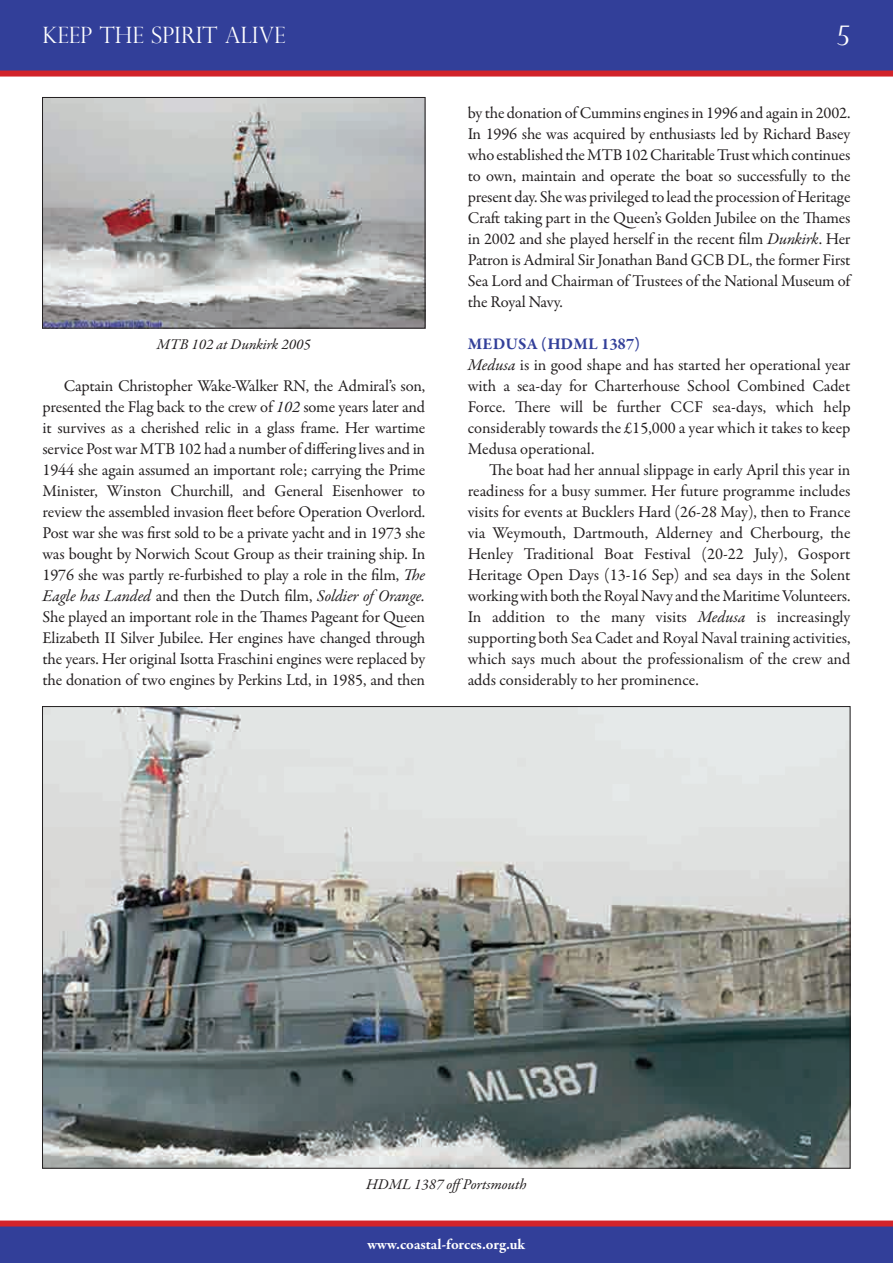
<style>
.page{position:relative;width:893px;height:1263px;background:#fff}
.page>*{position:absolute;margin:0;border:0;box-sizing:border-box;transform-origin:0 0}
.t1{font:300 27px "Perpetua Titling";color:#fff}
.t2{font:300 22.5px "Perpetua Titling";color:#fff}
.Main_text_para{font:16.5px/21px "Garamond Premr Pro";letter-spacing:-.01em;color:#231f20;text-align:justify}
.Main_text{font:16.5px/21px "Garamond Premr Pro";color:#231f20;text-align:justify}
.B-Head{font:700 16.5px "Garamond Premr Pro";letter-spacing:.01em;color:#323f99}
.t3{font:italic 15px "Garamond Premr Pro";color:#231f20}
.t4{font:700 15px "Garamond Premr Pro";color:#fff}
.s1{font-style:italic}
</style>
<div class="page">
<svg style="left:0;top:0;width:893px;height:77px;background:#3f3d90"></svg>
<svg style="left:0;top:1220px;width:893px;height:43px;background:#4a3d8a"></svg>
<img style="left:44px;top:99px;width:379px;height:227px">
<div style="left:42px;top:97px;width:383px;height:231px;border:1px solid #231f20"></div>
<img style="left:44px;top:708px;width:804px;height:458px">
<h2 class="t2" style="left:42px;top:22px;width:245px">KEEP THE SPIRIT ALIVE</h2>
<h1 class="t1" style="left:837px;top:19px;width:15px">5</h1>
<p class="t3" style="left:157px;top:335px;width:155px">MTB 102 at Dunkirk 2005</p>
<p class="Main_text_para" style="left:43px;top:376px;width:384px;text-indent:21px">Captain Christopher Wake-Walker RN, the Admiral’s son, presented the Flag back to the crew of <span class="s1">102</span> some years later and it survives as a cherished relic in a glass frame. Her wartime service Post war MTB 102 had a number of differing lives and in 1944 she again assumed an important role; carrying the Prime Minister, Winston Churchill, and General Eisenhower to review the assembled invasion fleet before Operation Overlord.<br>Post war she was first sold to be a private yacht and in 1973 she was bought by Norwich Scout Group as their training ship. In 1976 she was partly re-furbished to play a role in the film, <span class="s1">The Eagle has Landed</span> and then the Dutch film, <span class="s1">Soldier of Orange.<br></span>She played an important role in the Thames Pageant for Queen Elizabeth II Silver Jubilee. Her engines have changed through the years. Her original Isotta Fraschini engines were replaced by the donation of two engines by Perkins Ltd, in 1985, and then</p>
<p class="Main_text_para" style="left:468px;top:103px;width:386px">by the donation of Cummins engines in 1996 and again in 2002.<br>In 1996 she was acquired by enthusiasts led by Richard Basey who established the MTB 102 Charitable Trust which continues to own, maintain and operate the boat so successfully to the present day. She was privileged to lead the procession of Heritage Craft taking part in the Queen’s Golden Jubilee on the Thames in 2002 and she played herself in the recent film <span class="s1">Dunkirk</span>. Her Patron is Admiral Sir Jonathan Band GCB DL, the former First Sea Lord and Chairman of Trustees of the National Museum of the Royal Navy.</p>
<p class="B-Head" style="left:468px;top:334px;width:174px">MEDUSA (HDML 1387)</p>
<p class="Main_text" style="left:468px;top:355px;width:384px"><span class="s1">Medusa</span> is in good shape and has started her operational year with a sea-day for Charterhouse School Combined Cadet Force. There will be further CCF sea-days, which help considerably towards the £15,000 a year which it takes to keep Medusa operational.</p>
<p class="Main_text_para" style="left:468px;top:460px;width:384px;text-indent:21px">The boat had her annual slippage in early April this year in readiness for a busy summer. Her future programme includes visits for events at Bucklers Hard (26-28 May), then to France via Weymouth, Dartmouth, Alderney and Cherbourg, the Henley Traditional Boat Festival (20-22 July), Gosport Heritage Open Days (13-16 Sep) and sea days in the Solent working with both the Royal Navy and the Maritime Volunteers.<br>In addition to the many visits <span class="s1">Medusa</span> is increasingly supporting both Sea Cadet and Royal Naval training activities, which says much about the professionalism of the crew and adds considerably to her prominence.</p>
<p class="t3" style="left:366px;top:1175px;width:162px">HDML 1387 offPortsmouth</p>
<p class="t4" style="left:367px;top:1235px;width:159px">www.coastal-forces.org.uk</p>
</div>
